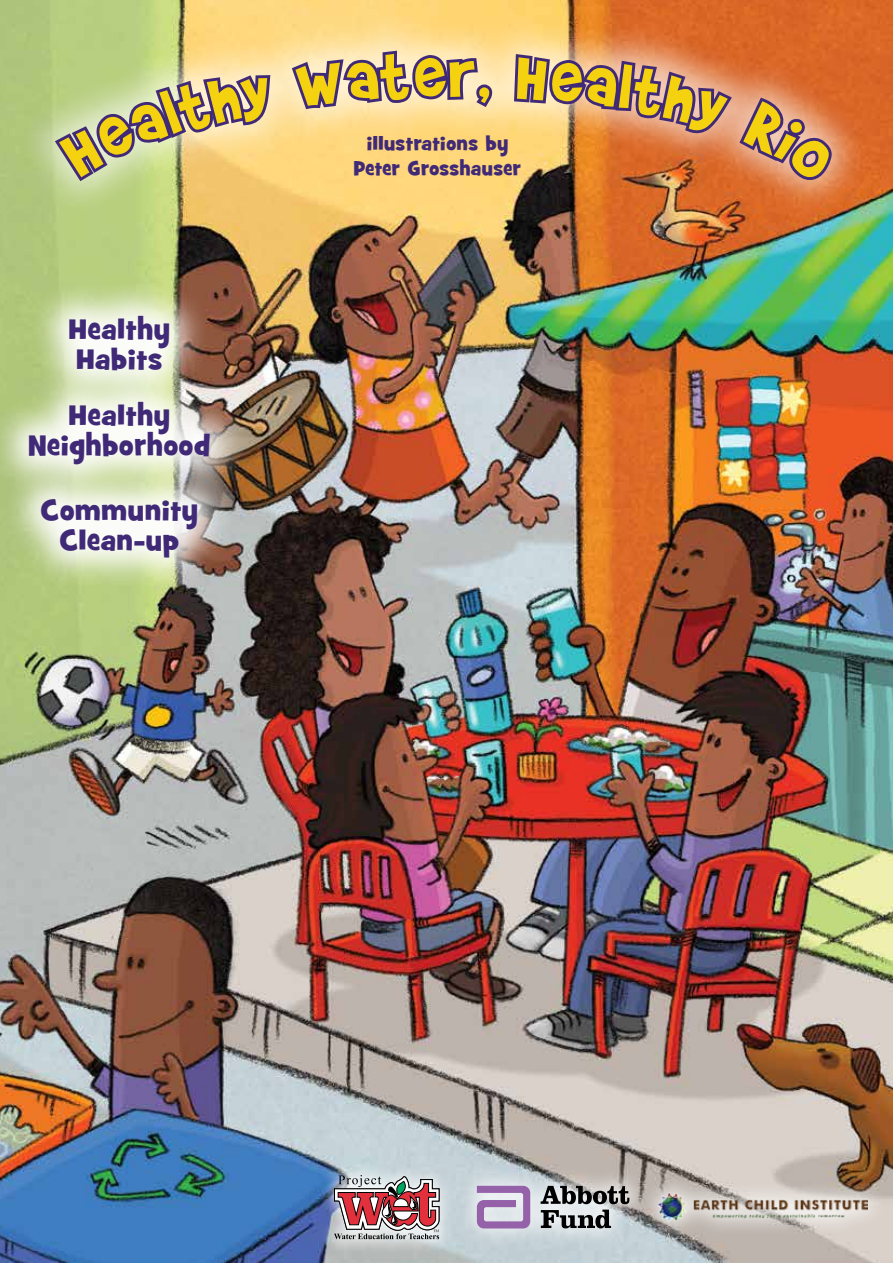
<style>
.page{position:relative;width:893px;height:1263px;background:#fff}
.page>*{position:absolute;margin:0;border:0;box-sizing:border-box;transform-origin:0 0}
.t1{font:72px "Brady Bunch Remastered";color:#f5d20f}
.t2{font:28.5px/30px "Grilled Cheese BTN";letter-spacing:.03em;color:#402a77;text-align:center}
.t3{font:19.5px "Grilled Cheese BTN";letter-spacing:.03em;color:#402a77}
</style>
<div class="page">
<img style="left:0;top:0;width:893px;height:1263px">
<div style="left:2px;top:460px;width:235px;height:136px;background:#fff;opacity:.96"></div>
<div style="left:29px;top:277px;width:180px;height:133px;background:#fff;opacity:.96"></div>
<div style="left:0;top:363px;width:249px;height:140px;background:#fff;opacity:.96"></div>
<img style="left:14px;top:2px;width:858px;height:234px">
<div style="left:640px;top:1173px;width:246px;height:66px;background:#fff;opacity:.75"></div>
<img style="left:659px;top:1190px;width:208px;height:34px">
<div style="left:319px;top:1160px;width:136px;height:94px;background:#fff;opacity:.75"></div>
<svg style="left:334px;top:1175px;width:105px;height:64px"></svg>
<div style="left:457px;top:1166px;width:191px;height:82px;background:#fff;opacity:.75"></div>
<svg style="left:541px;top:1186px;width:88px;height:42px"></svg>
<svg style="left:477px;top:1186px;width:53px;height:42px"></svg>
<svg style="left:51px;top:71px;width:223px;height:114px"></svg>
<img style="left:288px;top:47px;width:207px;height:439px">
<img style="left:511px;top:0;width:324px;height:185px">
<p class="t2" style="left:69px;top:316px;width:102px;text-align:left">Healthy<br>Habits</p>
<p class="t2" style="left:28px;top:402px;width:183px">Healthy<br>Neighborhood</p>
<p class="t2" style="left:41px;top:496px;width:158px">Community<br>Clean-up</p>
<h1 class="t1" style="left:449px;top:38px;width:28px">r</h1>
<p class="t3" style="left:367px;top:130px;width:143px">illustrations by</p>
<p class="t3" style="left:354px;top:156px;width:169px">Peter Grosshauser</p>
</div>
